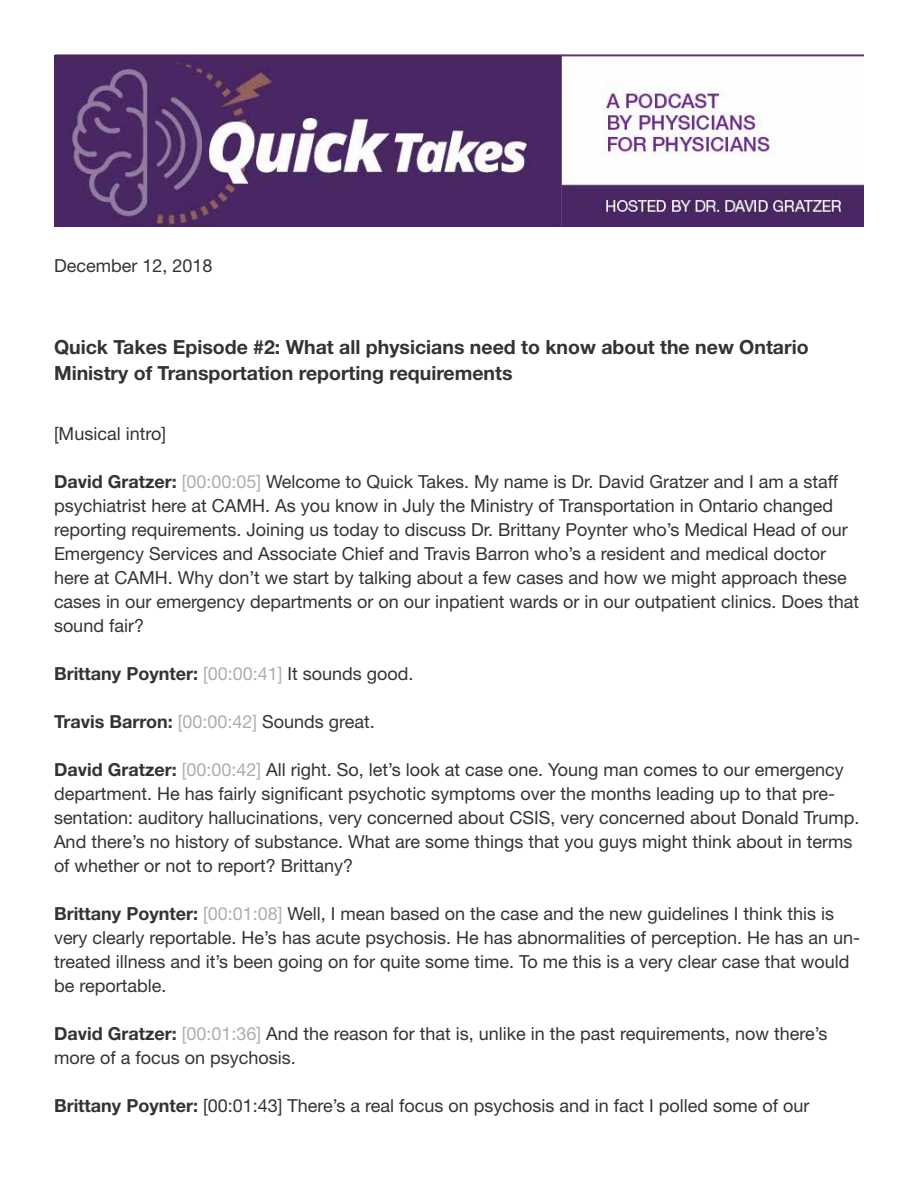
<style>
.page{position:relative;width:918px;height:1188px;background:#fff}
.page>*{position:absolute;margin:0;border:0;box-sizing:border-box;transform-origin:0 0}
.t1{font:700 19.5px/26px "Helvetica Neue LT Std";color:#333}
.t2{font:18px/24px "Helvetica Neue LT Std";color:#333}
.t3{font:700 18px "Helvetica Neue LT Std";color:#333}
.s1{font-weight:700}
.s2{color:#adadad}
.s3{font-weight:400;color:#adadad}
.s4{font-weight:400}
</style>
<div class="page">
<img style="left:54px;top:54px;width:810px;height:172px">
<p class="t2" style="left:54px;top:253px;width:160px">December 12, 2018</p>
<p class="t1" style="left:54px;top:334px;width:756px">Quick Takes Episode #2: What all physicians need to know about the new Ontario<br>Ministry of Transportation reporting requirements</p>
<p class="t2" style="left:54px;top:421px;width:114px">[Musical intro]</p>
<p class="t2" style="left:54px;top:469px;width:807px"><span class="s1">David Gratzer:</span> <span class="s2">[00:00:05]</span> Welcome to Quick Takes. My name is Dr. David Gratzer and I am a staff psychiatrist here at CAMH. As you know in July the Ministry of Transportation in Ontario changed reporting requirements. Joining us today to discuss Dr. Brittany Poynter who’s Medical Head of our Emergency Services and Associate Chief and Travis Barron who’s a resident and medical doctor here at CAMH. Why don’t we start by talking about a few cases and how we might approach these cases in our emergency departments or on our inpatient wards or in our outpatient clinics. Does that sound fair?</p>
<p class="t3" style="left:54px;top:662px;width:361px">Brittany Poynter: <span class="s3">[00:00:41]</span> <span class="s4">It sounds good.</span></p>
<p class="t3" style="left:54px;top:710px;width:322px">Travis Barron: <span class="s3">[00:00:42]</span> <span class="s4">Sounds great.</span></p>
<p class="t2" style="left:54px;top:757px;width:807px"><span class="s1">David Gratzer:</span> <span class="s2">[00:00:42]</span> All right. So, let’s look at case one. Young man comes to our emergency department. He has fairly significant psychotic symptoms over the months leading up to that pre&shy;sentation: auditory hallucinations, very concerned about CSIS, very concerned about Donald Trump.<br>And there’s no history of substance. What are some things that you guys might think about in terms of whether or not to report? Brittany?</p>
<p class="t2" style="left:54px;top:901px;width:808px"><span class="s1">Brittany Poynter:</span> <span class="s2">[00:01:08]</span> Well, I mean based on the case and the new guidelines I think this is very clearly reportable. He’s has acute psychosis. He has abnormalities of perception. He has an un&shy;treated illness and it’s been going on for quite some time. To me this is a very clear case that would be reportable.</p>
<p class="t2" style="left:54px;top:1021px;width:775px"><span class="s1">David Gratzer:</span> <span class="s2">[00:01:36]</span> And the reason for that is, unlike in the past requirements, now there’s more of a focus on psychosis.</p>
<p class="t2" style="left:54px;top:1093px;width:757px"><span class="s1">Brittany Poynter:</span> [00:01:43] There’s a real focus on psychosis and in fact I polled some of our</p>
</div>
